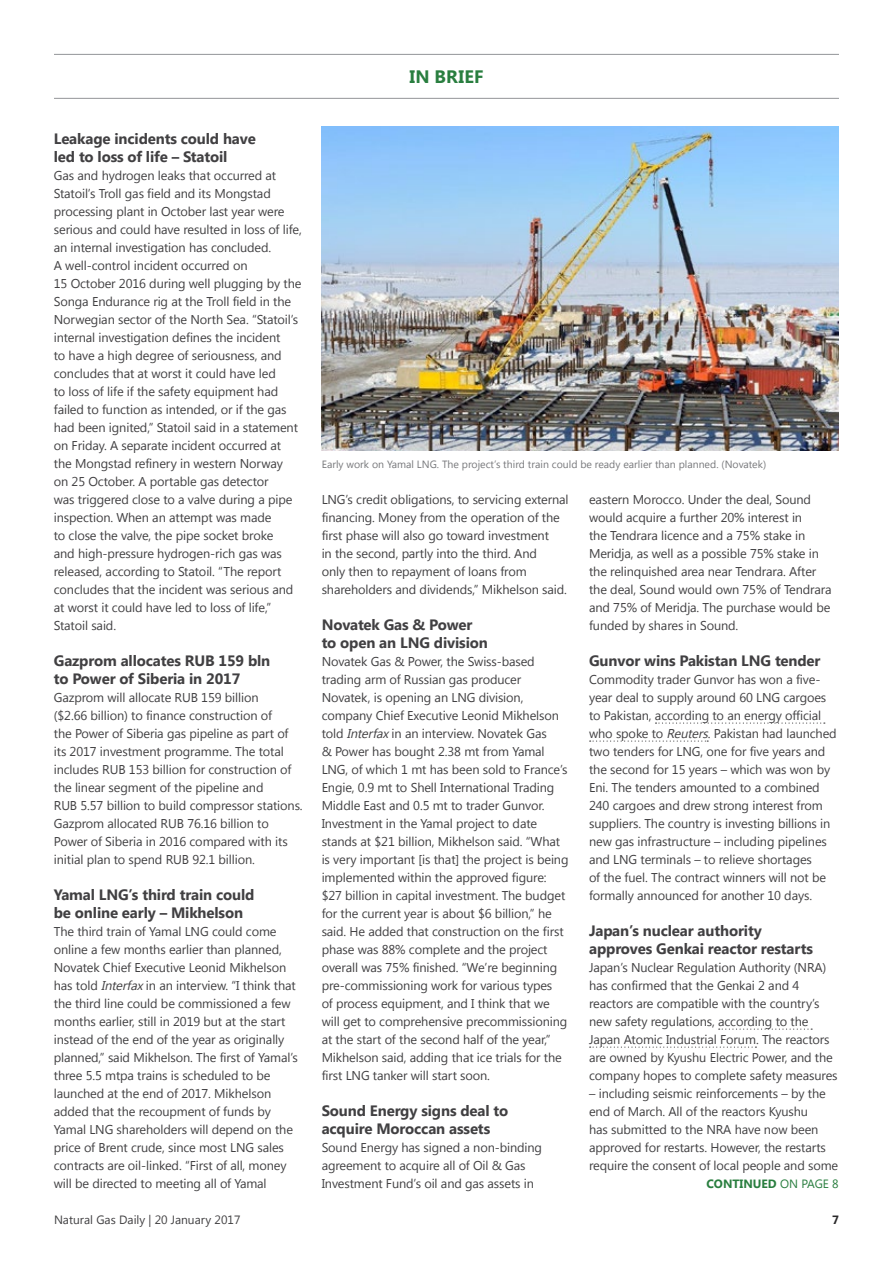
<style>
.page{position:relative;width:893px;height:1263px;background:#fff}
.page>*{position:absolute;margin:0;border:0;box-sizing:border-box;transform-origin:0 0}
.t1{font:700 18px "Khmer UI";letter-spacing:.015em;color:#297e3f}
.t2{font:700 15px/18px "Khmer UI";letter-spacing:-.01em;color:#414042}
.t3{font:12.75px/18px "Khmer UI";letter-spacing:-.01em;color:#414042}
.t4{font:12px "Khmer UI";color:#414042}
.t5{font:700 12px "Khmer UI";color:#297e3f}
.t6{font:700 12px "Khmer UI";color:#292829}
.t7{font:10.5px "Khmer UI";color:#77787b}
.s1{font-style:italic}
.s2{font-weight:400}
</style>
<div class="page">
<hr style="left:54px;top:54px;width:785px;height:1px;background:#939598">
<hr style="left:54px;top:98px;width:785px;height:1px;background:#939598">
<img style="left:322px;top:126px;width:517px;height:324px">
<svg style="left:655px;top:722px;width:170px;height:2px"></svg>
<svg style="left:590px;top:740px;width:118px;height:2px"></svg>
<svg style="left:719px;top:1028px;width:93px;height:2px"></svg>
<svg style="left:590px;top:1046px;width:166px;height:2px"></svg>
<h1 class="t1" style="left:409px;top:66px;width:75px">IN BRIEF</h1>
<p class="t2" style="left:54px;top:130px;width:204px">Leakage incidents could have led to loss of life – Statoil</p>
<p class="t3" style="left:54px;top:166px;width:249px">Gas and hydrogen leaks that occurred at Statoil’s Troll gas field and its Mongstad processing plant in October last year were serious and could have resulted in loss of life, an internal investigation has concluded.<br>A well-control incident occurred on<br>15 October 2016 during well plugging by the Songa Endurance rig at the Troll field in the Norwegian sector of the North Sea. “Statoil’s internal investigation defines the incident<br>to have a high degree of seriousness, and concludes that at worst it could have led<br>to loss of life if the safety equipment had failed to function as intended, or if the gas had been ignited,” Statoil said in a statement on Friday. A separate incident occurred at the Mongstad refinery in western Norway<br>on 25 October. A portable gas detector<br>was triggered close to a valve during a pipe inspection. When an attempt was made<br>to close the valve, the pipe socket broke<br>and high-pressure hydrogen-rich gas was released, according to Statoil. “The report concludes that the incident was serious and at worst it could have led to loss of life,” Statoil said.</p>
<p class="t2" style="left:54px;top:652px;width:218px">Gazprom allocates RUB 159 bln to Power of Siberia in 2017</p>
<p class="t3" style="left:54px;top:688px;width:250px">Gazprom will allocate RUB 159 billion<br>($2.66 billion) to finance construction of<br>the Power of Siberia gas pipeline as part of its 2017 investment programme. The total includes RUB 153 billion for construction of the linear segment of the pipeline and<br>RUB 5.57 billion to build compressor stations.<br>Gazprom allocated RUB 76.16 billion to Power of Siberia in 2016 compared with its initial plan to spend RUB 92.1 billion.</p>
<p class="t2" style="left:54px;top:886px;width:202px">Yamal LNG’s third train could be online early – Mikhelson</p>
<p class="t3" style="left:54px;top:922px;width:245px">The third train of Yamal LNG could come online a few months earlier than planned, Novatek Chief Executive Leonid Mikhelson has told <span class="s1">Interfax</span>in an interview. “I think that the third line could be commissioned a few months earlier, still in 2019 but at the start instead of the end of the year as originally planned,” said Mikhelson. The first of Yamal’s three 5.5 mtpa trains is scheduled to be launched at the end of 2017. Mikhelson added that the recoupment of funds by Yamal LNG shareholders will depend on the price of Brent crude, since most LNG sales contracts are oil-linked. “First of all, money will be directed to meeting all of Yamal</p>
<p class="t7" style="left:322px;top:458px;width:446px">Early work on Yamal LNG. The project’s third train could be ready earlier than planned. (Novatek)</p>
<p class="t3" style="left:589px;top:490px;width:244px">eastern Morocco. Under the deal, Sound would acquire a further 20% interest in<br>the Tendrara licence and a 75% stake in Meridja, as well as a possible 75% stake in the relinquished area near Tendrara. After the deal, Sound would own 75% of Tendrara and 75% of Meridja. The purchase would be funded by shares in Sound.</p>
<p class="t2" style="left:589px;top:652px;width:233px">Gunvor wins Pakistan LNG tender</p>
<p class="t3" style="left:589px;top:670px;width:249px">Commodity trader Gunvor has won a five&shy;year deal to supply around 60 LNG cargoes to Pakistan, according to an energy official who spoke to <span class="s1">Reuters</span>. Pakistan had launched two tenders for LNG, one for five years and the second for 15 years – which was won by Eni. The tenders amounted to a combined 240 cargoes and drew strong interest from suppliers. The country is investing billions in new gas infrastructure – including pipelines and LNG terminals – to relieve shortages<br>of the fuel. The contract winners will not be formally announced for another 10 days.</p>
<p class="t2" style="left:589px;top:922px;width:225px">Japan’s nuclear authority approves Genkai reactor restarts</p>
<p class="t3" style="left:589px;top:958px;width:250px">Japan’s Nuclear Regulation Authority (NRA) has confirmed that the Genkai 2 and 4 reactors are compatible with the country’s new safety regulations, according to the Japan Atomic Industrial Forum. The reactors are owned by Kyushu Electric Power, and the company hopes to complete safety measures</p>
<p class="t3" style="left:589px;top:1084px;width:251px">– including seismic reinforcements – by the end of March. All of the reactors Kyushu<br>has submitted to the NRA have now been approved for restarts. However, the restarts require the consent of local people and some</p>
<p class="t3" style="left:322px;top:490px;width:248px">LNG’s credit obligations, to servicing external financing. Money from the operation of the first phase will also go toward investment<br>in the second, partly into the third. And<br>only then to repayment of loans from shareholders and dividends,” Mikhelson said.</p>
<p class="t2" style="left:322px;top:616px;width:168px">Novatek Gas &amp; Power to open an LNG division</p>
<p class="t3" style="left:322px;top:652px;width:248px">Novatek Gas &amp; Power, the Swiss-based trading arm of Russian gas producer Novatek, is opening an LNG division, company Chief Executive Leonid Mikhelson told <span class="s1">Interfax</span>in an interview. Novatek Gas<br>&amp; Power has bought 2.38 mt from Yamal LNG, of which 1 mt has been sold to France’s Engie, 0.9 mt to Shell International Trading Middle East and 0.5 mt to trader Gunvor.<br>Investment in the Yamal project to date stands at $21 billion, Mikhelson said. “What is very important [is that] the project is being implemented within the approved figure: $27 billion in capital investment. The budget for the current year is about $6 billion,” he said. He added that construction on the first phase was 88% complete and the project overall was 75% finished. “We’re beginning pre-commissioning work for various types<br>of process equipment, and I think that we will get to comprehensive precommissioning at the start of the second half of the year,” Mikhelson said, adding that ice trials for the first LNG tanker will start soon.</p>
<p class="t2" style="left:322px;top:1102px;width:188px">Sound Energy signs deal to acquire Moroccan assets</p>
<p class="t3" style="left:322px;top:1138px;width:222px">Sound Energy has signed a non-binding agreement to acquire all of Oil &amp; Gas<br>Investment Fund’s oil and gas assets in</p>
<p class="t5" style="left:707px;top:1177px;width:134px">CONTINUED <span class="s2">ON PAGE 8</span></p>
<p class="t4" style="left:54px;top:1213px;width:188px">Natural Gas Daily | 20 January 2017</p>
<p class="t6" style="left:832px;top:1213px;width:8px">7</p>
</div>
